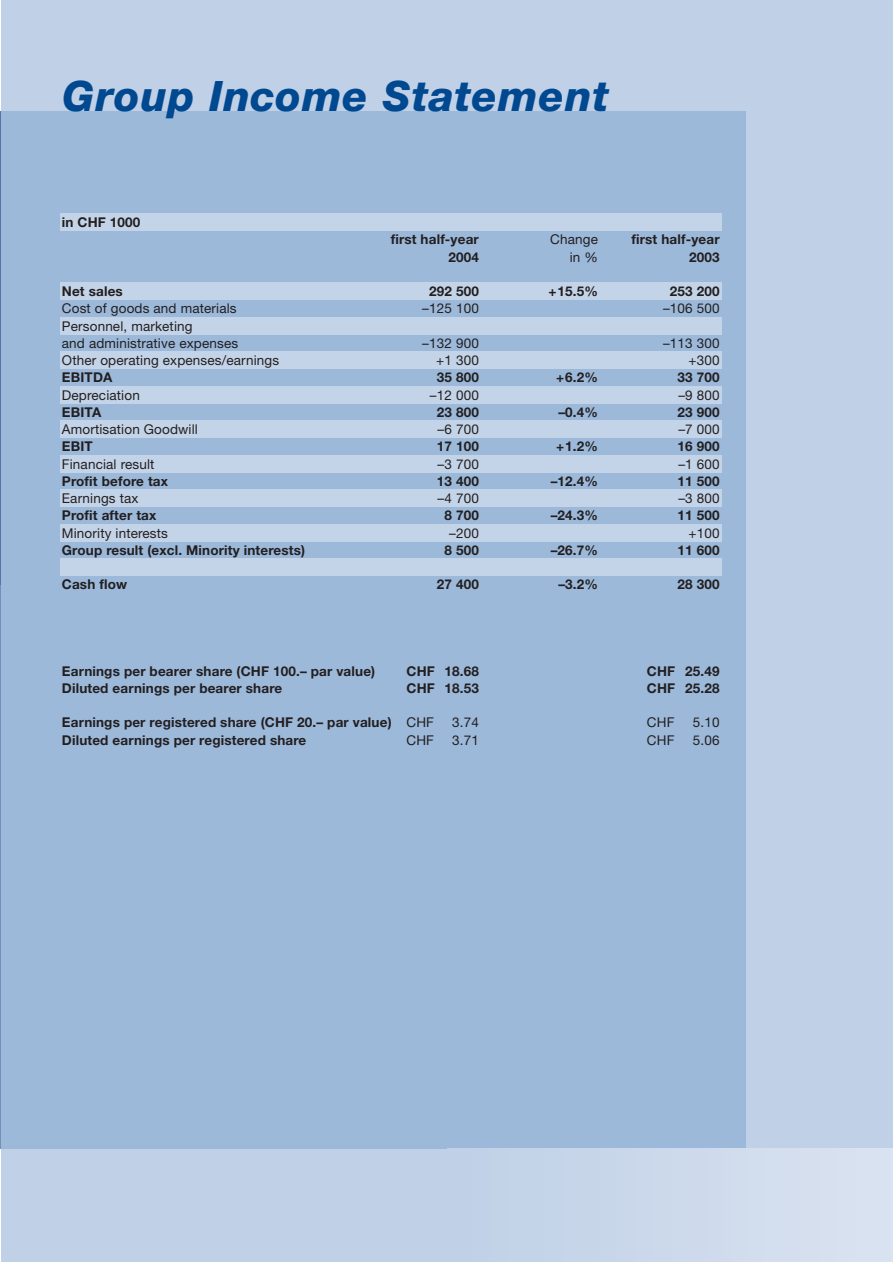
<style>
.page{position:relative;width:893px;height:1262px;background:#fff}
.page>*{position:absolute;margin:0;border:0;box-sizing:border-box;transform-origin:0 0}
.t1{font:italic 800 42px "Helvetica Neue";letter-spacing:.02em;color:#004990}
.t2{font:700 13.5px "Helvetica Neue";letter-spacing:.01em;color:#231f20}
.t3{font:13.5px/17.2px "Helvetica Neue";letter-spacing:.01em;color:#231f20}
.s1{font-weight:400}
</style>
<div class="page">
<div style="left:1px;top:0;width:891px;height:1262px;background:#bfd0e7"></div>
<hr style="left:0;top:111px;width:1px;height:1037px;background:#778bbc">
<hr style="left:0;top:111px;width:1px;height:473px;background:#5974ad">
<div style="left:1px;top:111px;width:744px;height:1037px;background:#9cb9da"></div>
<div style="left:448px;top:1148px;width:444px;height:114px;background:#ccd9eb"></div>
<div style="left:61px;top:213px;width:661px;height:18px;background:#c4d4e8"></div>
<div style="left:61px;top:282px;width:661px;height:18px;background:#c4d4e8"></div>
<div style="left:61px;top:317px;width:661px;height:17px;background:#c4d4e8"></div>
<div style="left:61px;top:351px;width:661px;height:18px;background:#c4d4e8"></div>
<div style="left:61px;top:386px;width:661px;height:17px;background:#c4d4e8"></div>
<div style="left:61px;top:420px;width:661px;height:18px;background:#c4d4e8"></div>
<div style="left:61px;top:455px;width:661px;height:17px;background:#c4d4e8"></div>
<div style="left:61px;top:489px;width:661px;height:18px;background:#c4d4e8"></div>
<div style="left:61px;top:524px;width:661px;height:17px;background:#c4d4e8"></div>
<div style="left:61px;top:558px;width:661px;height:18px;background:#c4d4e8"></div>
<h1 class="t1" style="left:62px;top:81px;width:548px">Group Income Statement</h1>
<p class="t2" style="left:62px;top:217px;width:80px">in CHF 1000</p>
<p class="t2" style="left:391px;top:235px;width:90px">first half-year</p>
<p class="t3" style="left:550px;top:232px;width:49px">Change</p>
<p class="t2" style="left:631px;top:235px;width:90px">first half-year</p>
<p class="t2" style="left:448px;top:252px;width:32px">2004</p>
<p class="t3" style="left:569px;top:249px;width:30px">in %</p>
<p class="t2" style="left:689px;top:252px;width:32px">2003</p>
<p class="t2" style="left:62px;top:286px;width:62px">Net sales</p>
<p class="t2" style="left:429px;top:286px;width:51px">292 500</p>
<p class="t2" style="left:548px;top:286px;width:51px">+15.5%</p>
<p class="t2" style="left:670px;top:286px;width:51px">253 200</p>
<p class="t3" style="left:62px;top:301px;width:176px">Cost of goods and materials</p>
<p class="t3" style="left:422px;top:301px;width:58px">–125 100</p>
<p class="t3" style="left:663px;top:301px;width:58px">–106 500</p>
<p class="t3" style="left:62px;top:318px;width:178px">Personnel, marketing<br>and administrative expenses</p>
<p class="t3" style="left:422px;top:336px;width:58px">–132 900</p>
<p class="t3" style="left:663px;top:336px;width:58px">–113 300</p>
<p class="t3" style="left:62px;top:353px;width:219px">Other operating expenses/earnings</p>
<p class="t3" style="left:436px;top:353px;width:44px">+1 300</p>
<p class="t3" style="left:688px;top:353px;width:33px">+300</p>
<p class="t2" style="left:62px;top:373px;width:52px">EBITDA</p>
<p class="t2" style="left:437px;top:373px;width:44px">35 800</p>
<p class="t2" style="left:556px;top:373px;width:43px">+6.2%</p>
<p class="t2" style="left:677px;top:373px;width:44px">33 700</p>
<p class="t3" style="left:62px;top:387px;width:79px">Depreciation</p>
<p class="t3" style="left:430px;top:387px;width:50px">–12 000</p>
<p class="t3" style="left:678px;top:387px;width:43px">–9 800</p>
<p class="t2" style="left:62px;top:407px;width:41px">EBITA</p>
<p class="t2" style="left:437px;top:407px;width:44px">23 800</p>
<p class="t2" style="left:558px;top:407px;width:41px">–0.4%</p>
<p class="t2" style="left:677px;top:407px;width:44px">23 900</p>
<p class="t3" style="left:62px;top:422px;width:137px">Amortisation Goodwill</p>
<p class="t3" style="left:437px;top:422px;width:43px">–6 700</p>
<p class="t3" style="left:678px;top:422px;width:43px">–7 000</p>
<p class="t2" style="left:62px;top:442px;width:32px">EBIT</p>
<p class="t2" style="left:437px;top:442px;width:44px">17 100</p>
<p class="t2" style="left:556px;top:442px;width:43px">+1.2%</p>
<p class="t2" style="left:677px;top:442px;width:44px">16 900</p>
<p class="t3" style="left:62px;top:456px;width:94px">Financial result</p>
<p class="t3" style="left:437px;top:456px;width:43px">–3 700</p>
<p class="t3" style="left:678px;top:456px;width:43px">–1 600</p>
<p class="t2" style="left:62px;top:476px;width:108px">Profit before tax</p>
<p class="t2" style="left:437px;top:476px;width:44px">13 400</p>
<p class="t2" style="left:550px;top:476px;width:49px">–12.4%</p>
<p class="t2" style="left:677px;top:476px;width:44px">11 500</p>
<p class="t3" style="left:62px;top:491px;width:78px">Earnings tax</p>
<p class="t3" style="left:437px;top:491px;width:43px">–4 700</p>
<p class="t3" style="left:678px;top:491px;width:43px">–3 800</p>
<p class="t2" style="left:62px;top:511px;width:96px">Profit after tax</p>
<p class="t2" style="left:444px;top:511px;width:36px">8 700</p>
<p class="t2" style="left:550px;top:511px;width:49px">–24.3%</p>
<p class="t2" style="left:677px;top:511px;width:44px">11 500</p>
<p class="t3" style="left:62px;top:525px;width:108px">Minority interests</p>
<p class="t3" style="left:449px;top:525px;width:31px">–200</p>
<p class="t3" style="left:688px;top:525px;width:33px">+100</p>
<p class="t2" style="left:62px;top:545px;width:245px">Group result (excl. Minority interests)</p>
<p class="t2" style="left:444px;top:545px;width:36px">8 500</p>
<p class="t2" style="left:550px;top:545px;width:49px">–26.7%</p>
<p class="t2" style="left:677px;top:545px;width:44px">11 600</p>
<p class="t2" style="left:62px;top:580px;width:67px">Cash flow</p>
<p class="t2" style="left:437px;top:580px;width:44px">27 400</p>
<p class="t2" style="left:558px;top:580px;width:41px">–3.2%</p>
<p class="t2" style="left:677px;top:580px;width:44px">28 300</p>
<p class="t2" style="left:62px;top:666px;width:315px">Earnings per bearer share (CHF 100.– par value)</p>
<p class="t2" style="left:406px;top:666px;width:74px">CHF 18.68</p>
<p class="t2" style="left:647px;top:666px;width:74px">CHF 25.49</p>
<p class="t2" style="left:62px;top:683px;width:222px">Diluted earnings per bearer share</p>
<p class="t2" style="left:406px;top:683px;width:74px">CHF 18.53</p>
<p class="t2" style="left:647px;top:683px;width:74px">CHF 25.28</p>
<p class="t2" style="left:62px;top:718px;width:373px">Earnings per registered share (CHF 20.– par value) <span class="s1">CHF</span></p>
<p class="t3" style="left:452px;top:715px;width:28px">3.74</p>
<p class="t3" style="left:647px;top:715px;width:29px">CHF</p>
<p class="t3" style="left:693px;top:715px;width:28px">5.10</p>
<p class="t2" style="left:62px;top:735px;width:246px">Diluted earnings per registered share</p>
<p class="t3" style="left:406px;top:732px;width:29px">CHF</p>
<p class="t3" style="left:452px;top:732px;width:28px">3.71</p>
<p class="t3" style="left:647px;top:732px;width:29px">CHF</p>
<p class="t3" style="left:693px;top:732px;width:28px">5.06</p>
</div>
